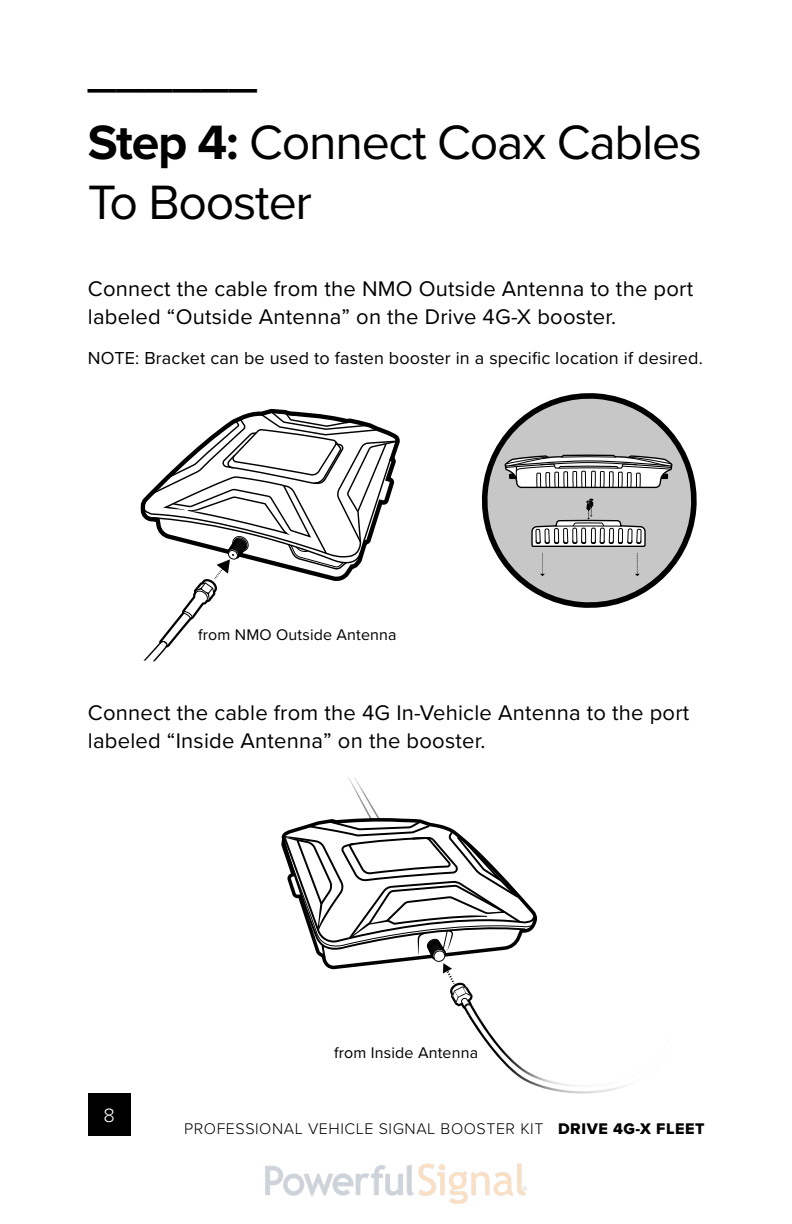
<style>
.page{position:relative;width:792px;height:1224px;background:#fff}
.page>*{position:absolute;margin:0;border:0;box-sizing:border-box;transform-origin:0 0}
.t1{font:50px/72px "Proxima Nova";letter-spacing:-.025em;color:#000}
.t2{font:22px/28px "Proxima Nova";letter-spacing:.01em;color:#000}
.t3{font:300 20px "Proxima Nova";color:#fff}
.t4{font:18px "Proxima Nova";letter-spacing:.01em;color:#000}
.t5{font:300 16px "Proxima Nova";letter-spacing:.035em;color:#000}
.t6{font:16px "Proxima Nova";letter-spacing:.01em;color:#000}
.s1{font-weight:600}
.s2{font-weight:700}
.s3{font-family:"Proxima Nova Extrabld";font-weight:400}
</style>
<div class="page">
<img style="left:265px;top:1163px;width:262px;height:41px">
<div style="left:88px;top:1094px;width:42px;height:42px;background:#000"></div>
<img style="left:468px;top:1015px;width:157px;height:78px">
<img style="left:372px;top:806px;width:7px;height:12px">
<img style="left:348px;top:777px;width:24px;height:41px">
<svg style="left:281px;top:818px;width:256px;height:191px"></svg>
<img style="left:143px;top:647px;width:24px;height:15px">
<svg style="left:142px;top:409px;width:256px;height:238px"></svg>
<svg style="left:481px;top:434px;width:216px;height:133px"></svg>
<svg style="left:504px;top:393px;width:170px;height:215px"></svg>
<h1 class="t1" style="left:88px;top:39px;width:616px"><span class="s1">______<br></span><span class="s2">Step 4:</span> Connect Coax Cables</h1>
<h1 class="t1" style="left:88px;top:171px;width:226px">To Booster</h1>
<p class="t2" style="left:88px;top:277px;width:607px">Connect the cable from the NMO Outside Antenna to the port labeled “Outside Antenna” on the Drive 4G-X booster.</p>
<p class="t4" style="left:88px;top:351px;width:616px">NOTE: Bracket can be used to fasten booster in a specific location if desired.</p>
<p class="t6" style="left:198px;top:629px;width:200px">from NMO Outside Antenna</p>
<p class="t2" style="left:88px;top:701px;width:603px">Connect the cable from the 4G In-Vehicle Antenna to the port labeled “Inside Antenna” on the booster.</p>
<p class="t3" style="left:103px;top:1108px;width:13px">8</p>
<p class="t6" style="left:334px;top:1047px;width:146px">from Inside Antenna</p>
<p class="t5" style="left:184px;top:1123px;width:522px">PROFESSIONAL VEHICLE SIGNAL BOOSTER KIT <span class="s3">DRIVE 4G-X FLEET</span></p>
</div>
